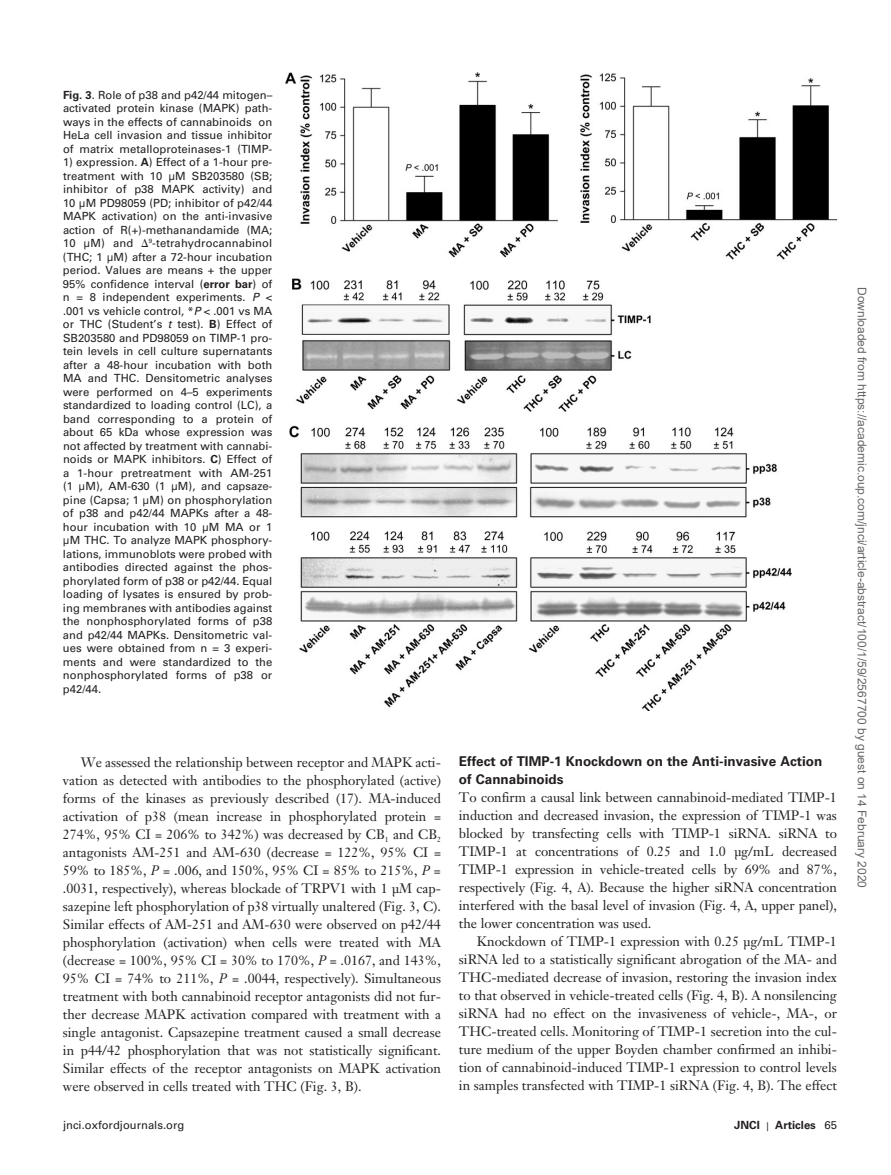
<style>
.page{position:relative;width:891px;height:1175px;background:#fff}
.page>*{position:absolute;margin:0;border:0;box-sizing:border-box;transform-origin:0 0}
.t1{font:13.5px/18px "Janson Text";color:#231f20;text-align:justify}
.t2{font:700 13.5px/18px "Univers";color:#231f20}
.t3{font:12px "Arial";color:#666}
.t4{font:11.25px/13.5px "Univers";color:#231f20;text-align:justify}
.t5{font:700 11.25px "Univers";color:#231f20}
.s1{font-weight:700}
.s2{font-style:italic}
.s3{font-weight:400;font-size:9px}
.s4{font-weight:400}
</style>
<div class="page">
<img style="left:286px;top:72px;width:551px;height:639px">
<p class="t4" style="left:63px;top:89px;width:211px"><span class="s1">Fig. 3</span>. Role of p38 and p42/44 mitogen – activated protein kinase (MAPK) path&shy;ways in the effects of cannabinoids on HeLa cell invasion and tissue inhibitor of matrix metalloproteinases-1 (TIMP-</p>
<p class="t4" style="left:63px;top:156px;width:211px">1) expression. <span class="s1">A</span>) Effect of a 1-hour pre&shy;treatment with 10 µ M SB203580 (SB; inhibitor of p38 MAPK activity) and 10 µ M PD98059 (PD; inhibitor of p42/44<br>MAPK activation) on the anti-invasive action of R(+)-methanandamide (MA; 10 µ M) and</p>
<p class="t4" style="left:63px;top:237px;width:211px;text-indent:86px"><sup>9</sup>-tetrahydrocannabinol (THC; 1 µ M) after a 72-hour incubation period. Values are means + the upper 95% confidence interval ( <span class="s1">error bar</span>) of n = 8 independent experiments. <span class="s2">P</span> &lt; .001 vs vehicle control, * <span class="s2">P</span> &lt; .001 vs MA or THC (Student’s <span class="s2">t</span> test). <span class="s1">B</span>) Effect of SB203580 and PD98059 on TIMP-1 pro&shy;tein levels in cell culture supernatants after a 48-hour incubation with both MA and THC. Densitometric analyses were performed on 4 – 5 experiments standardized to loading control (LC), a band corresponding to a protein of about 65 kDa whose expression was not affected by treatment with cannabi&shy;noids or MAPK inhibitors. <span class="s1">C</span>) Effect of a 1-hour pretreatment with AM-251 (1 µ M), AM-630 (1 µ M), and capsaze&shy;pine (Capsa; 1 µ M) on phosphorylation of p38 and p42/44 MAPKs after a 48- hour incubation with 10 µ M MA or 1 µ M THC. To analyze MAPK phosphory&shy;lations, immunoblots were probed with antibodies directed against the phos&shy;phorylated form of p38 or p42/44. Equal loading of lysates is ensured by prob&shy;ing membranes with antibodies against the nonphosphorylated forms of p38 and p42/44 MAPKs. Densitometric val&shy;ues were obtained from n = 3 experi&shy;ments and were standardized to the nonphosphorylated forms of p38 or p42/44.</p>
<p class="t1" style="left:63px;top:754px;width:380px;text-indent:18px">We assessed the relationship between receptor and MAPK acti&shy;vation as detected with antibodies to the phosphorylated (active) forms of the kinases as previously described ( 17 ). MA-induced activation of p38 (mean increase in phosphorylated protein = 274%, 95% CI = 206% to 342%) was decreased by CB <sub>1</sub> and CB <sub>2 </sub>antagonists AM-251 and AM-630 (decrease = 122%, 95% CI = 59% to 185%, <span class="s2">P</span> = .006, and 150%, 95% CI = 85% to 215%, <span class="s2">P</span> = .0031, respectively), whereas blockade of TRPV1 with 1 µ M cap&shy;sazepine left phosphorylation of p38 virtually unaltered ( Fig. 3, C ).<br>Similar effects of AM-251 and AM-630 were observed on p42/44 phosphorylation (activation) when cells were treated with MA (decrease = 100%, 95% CI = 30% to 170%, <span class="s2">P</span> = .0167, and 143%, 95% CI = 74% to 211%, <span class="s2">P</span> = .0044, respectively). Simultaneous treatment with both cannabinoid receptor antagonists did not fur&shy;ther decrease MAPK activation compared with treatment with a single antagonist. Capsazepine treatment caused a small decrease in p44/42 phosphorylation that was not statistically significant.<br>Similar effects of the receptor antagonists on MAPK activation were observed in cells treated with THC ( Fig. 3, B ).</p>
<p class="t2" style="left:459px;top:753px;width:365px">Effect of TIMP-1 Knockdown on the Anti-invasive Action of Cannabinoids</p>
<p class="t1" style="left:459px;top:790px;width:380px">To confirm a causal link between cannabinoid-mediated TIMP-1 induction and decreased invasion, the expression of TIMP-1 was blocked by transfecting cells with TIMP-1 siRNA. siRNA to TIMP-1 at concentrations of 0.25 and 1.0 µ g/mL decreased TIMP-1 expression in vehicle-treated cells by 69% and 87%, respectively ( Fig. 4, A ). Because the higher siRNA concentration interfered with the basal level of invasion ( Fig. 4, A , upper panel), the lower concentration was used.</p>
<p class="t1" style="left:459px;top:934px;width:380px;text-indent:18px">Knockdown of TIMP-1 expression with 0.25 µ g/mL TIMP-1 siRNA led to a statistically significant abrogation of the MA- and THC-mediated decrease of invasion, restoring the invasion index to that observed in vehicle-treated cells ( Fig. 4, B ). A nonsilencing siRNA had no effect on the invasiveness of vehicle-, MA-, or THC-treated cells. Monitoring of TIMP-1 secretion into the cul&shy;ture medium of the upper Boyden chamber confirmed an inhibi&shy;tion of cannabinoid-induced TIMP-1 expression to control levels in samples transfected with TIMP-1 siRNA ( Fig. 4, B ). The effect</p>
<p class="t4" style="left:63px;top:1119px;width:123px">jnci.oxfordjournals.org</p>
<p class="t5" style="left:734px;top:1121px;width:104px">JNCI <span class="s3">|</span> Articles <span class="s4">65</span></p>
<p class="t3" style="left:866px;top:287px;width:602px;rotate:90deg">Downloaded from https://academic.oup.com/jnci/article-abstract/100/1/59/2567700 by guest on 14 February 2020</p>
</div>
